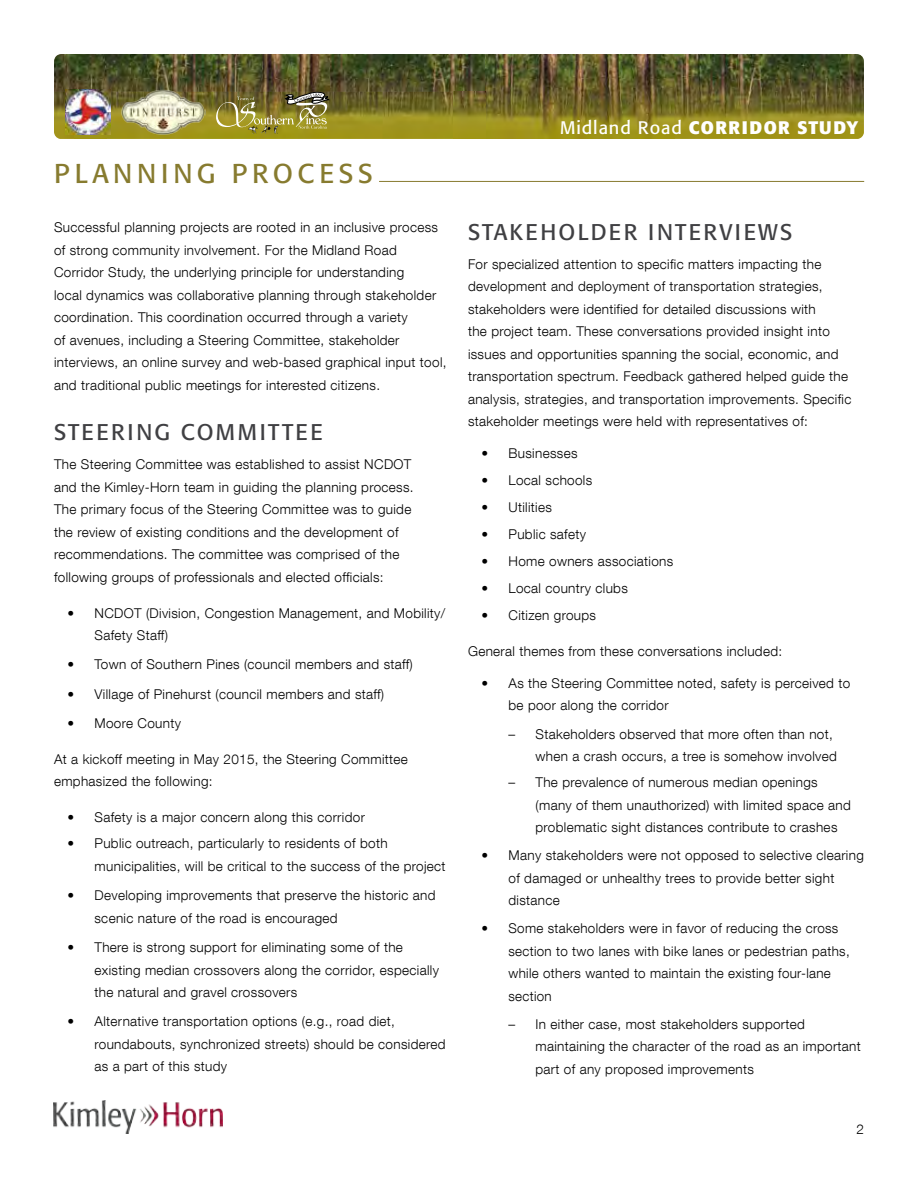
<style>
.page{position:relative;width:918px;height:1188px;background:#fff}
.page>*{position:absolute;margin:0;border:0;box-sizing:border-box;transform-origin:0 0}
.t1{font:27px "Formata Std";letter-spacing:.18em;color:#877b2f}
.t2{font:22.5px "Formata Std";letter-spacing:.1em;color:#404043}
.t3{font:700 18px "Formata Std";letter-spacing:.08em;color:#fff}
.t4{font:300 13.5px/22.5px "Helvetica Neue LT Com";letter-spacing:.025em;color:#000}
.s1{font-weight:400}
</style>
<div class="page">
<img style="left:54px;top:54px;width:431px;height:38px">
<img style="left:485px;top:54px;width:379px;height:85px">
<img style="left:54px;top:92px;width:21px;height:47px">
<img style="left:107px;top:92px;width:378px;height:47px">
<img style="left:75px;top:135px;width:32px;height:4px">
<img style="left:65px;top:90px;width:45px;height:45px">
<img style="left:54px;top:1101px;width:169px;height:33px">
<img style="left:216px;top:92px;width:113px;height:42px">
<img style="left:121px;top:90px;width:85px;height:45px">
<hr style="left:379px;top:181px;width:485px;height:1px;background:#877b2f">
<h1 class="t1" style="left:54px;top:157px;width:320px">PLANNING PROCESS</h1>
<p class="t4" style="left:54px;top:216px;width:394px">Successful planning projects are rooted in an inclusive process of strong community involvement. For the Midland Road Corridor Study, the underlying principle for understanding<br>local dynamics was collaborative planning through stakeholder coordination. This coordination occurred through a variety<br>of avenues, including a Steering Committee, stakeholder interviews, an online survey and web-based graphical input tool, and traditional public meetings for interested citizens.</p>
<h2 class="t2" style="left:54px;top:418px;width:270px">STEERING COMMITTEE</h2>
<p class="t4" style="left:54px;top:453px;width:361px">The Steering Committee was established to assist NCDOT and the Kimley-Horn team in guiding the planning process.<br>The primary focus of the Steering Committee was to guide the review of existing conditions and the development of recommendations. The committee was comprised of the following groups of professionals and elected officials:</p>
<p class="t4" style="left:94px;top:601px;width:352px;text-indent:-27px">• NCDOT (Division, Congestion Management, and Mobility/<br>Safety Staff)</p>
<p class="t4" style="left:68px;top:653px;width:347px">• Town of Southern Pines (council members and staff)</p>
<p class="t4" style="left:68px;top:682px;width:318px">• Village of Pinehurst (council members and staff)</p>
<p class="t4" style="left:68px;top:712px;width:115px">• Moore County</p>
<p class="t4" style="left:54px;top:748px;width:355px">At a kickoff meeting in May 2015, the Steering Committee emphasized the following:</p>
<p class="t4" style="left:68px;top:806px;width:299px">• Safety is a major concern along this corridor</p>
<p class="t4" style="left:94px;top:832px;width:353px;text-indent:-27px">• Public outreach, particularly to residents of both municipalities, will be critical to the success of the project</p>
<p class="t4" style="left:94px;top:884px;width:342px;text-indent:-27px">• Developing improvements that preserve the historic and scenic nature of the road is encouraged</p>
<p class="t4" style="left:94px;top:936px;width:346px;text-indent:-27px">• There is strong support for eliminating some of the existing median crossovers along the corridor, especially the natural and gravel crossovers</p>
<p class="t4" style="left:94px;top:1010px;width:353px;text-indent:-27px">• Alternative transportation options (e.g., road diet, roundabouts, synchronized streets) should be considered as a part of this study</p>
<h3 class="t3" style="left:560px;top:116px;width:300px"><span class="s1">Midland Road</span> CORRIDOR STUDY</h3>
<h2 class="t2" style="left:468px;top:218px;width:326px">STAKEHOLDER INTERVIEWS</h2>
<p class="t4" style="left:468px;top:253px;width:385px">For specialized attention to specific matters impacting the development and deployment of transportation strategies, stakeholders were identified for detailed discussions with<br>the project team. These conversations provided insight into issues and opportunities spanning the social, economic, and transportation spectrum. Feedback gathered helped guide the analysis, strategies, and transportation improvements. Specific stakeholder meetings were held with representatives of:</p>
<p class="t4" style="left:482px;top:442px;width:98px">• Businesses</p>
<p class="t4" style="left:482px;top:469px;width:112px">• Local schools</p>
<p class="t4" style="left:482px;top:496px;width:72px">• Utilities</p>
<p class="t4" style="left:482px;top:523px;width:106px">• Public safety</p>
<p class="t4" style="left:482px;top:550px;width:193px">• Home owners associations</p>
<p class="t4" style="left:482px;top:577px;width:148px">• Local country clubs</p>
<p class="t4" style="left:482px;top:604px;width:116px">• Citizen groups</p>
<p class="t4" style="left:468px;top:640px;width:316px">General themes from these conversations included:</p>
<p class="t4" style="left:508px;top:672px;width:343px;text-indent:-27px">• As the Steering Committee noted, safety is perceived to be poor along the corridor</p>
<p class="t4" style="left:508px;top:722px;width:330px;text-align:right">– Stakeholders observed that more often than not, when a crash occurs, a tree is somehow involved</p>
<p class="t4" style="left:536px;top:771px;width:317px;text-indent:-27px">– The prevalence of numerous median openings (many of them unauthorized) with limited space and problematic sight distances contribute to crashes</p>
<p class="t4" style="left:508px;top:844px;width:357px;text-indent:-27px">• Many stakeholders were not opposed to selective clearing of damaged or unhealthy trees to provide better sight distance</p>
<p class="t4" style="left:508px;top:917px;width:343px;text-indent:-27px">• Some stakeholders were in favor of reducing the cross section to two lanes with bike lanes or pedestrian paths, while others wanted to maintain the existing four-lane section</p>
<p class="t4" style="left:536px;top:1013px;width:327px;text-indent:-27px">– In either case, most stakeholders supported maintaining the character of the road as an important part of any proposed improvements</p>
<p class="t4" style="left:856px;top:1118px;width:9px">2</p>
</div>
